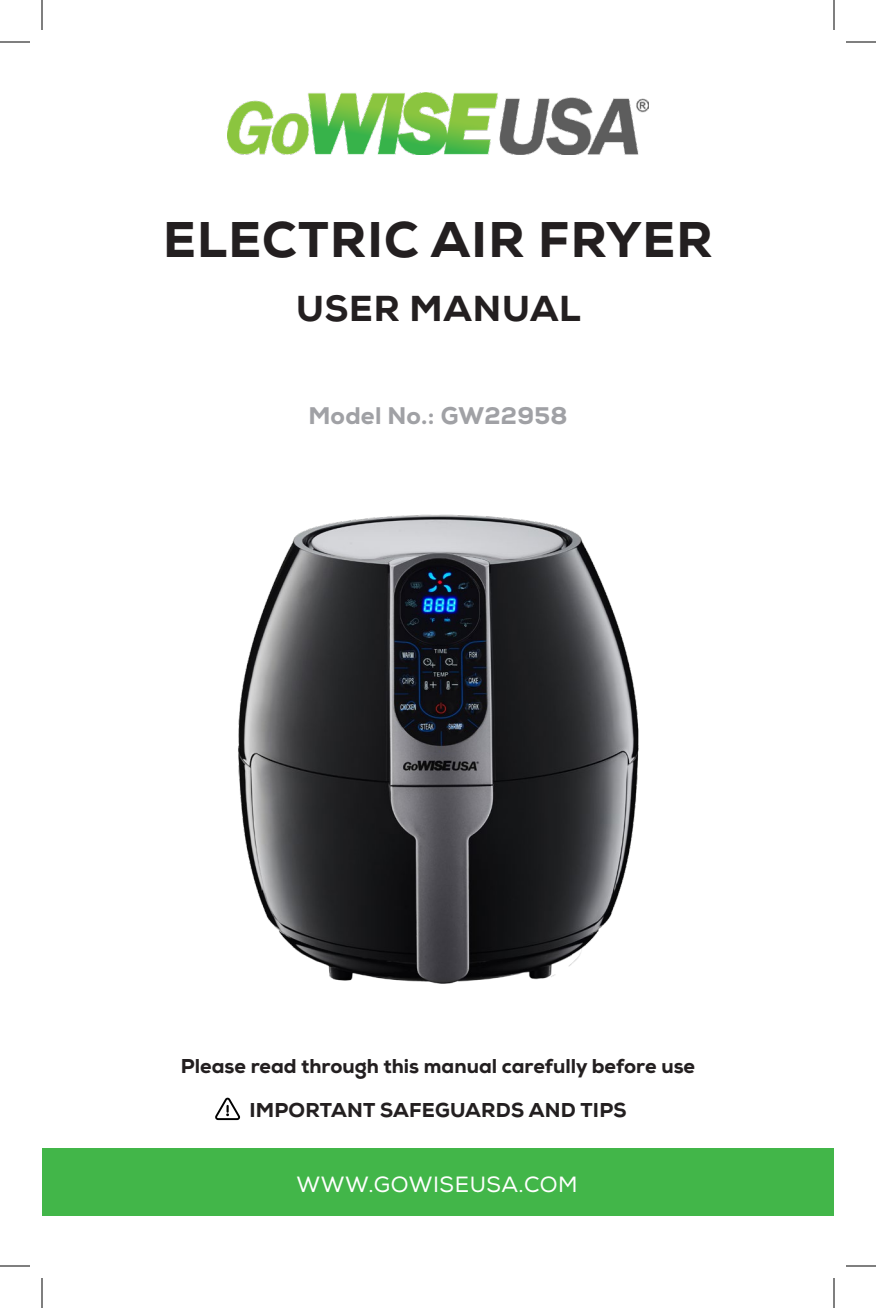
<style>
.page{position:relative;width:876px;height:1308px;background:#fff}
.page>*{position:absolute;margin:0;border:0;box-sizing:border-box;transform-origin:0 0}
.t1{font:800 50px "Nexa";letter-spacing:.025em;color:#231f20}
.t2{font:800 36px "Nexa";letter-spacing:.025em;color:#231f20}
.t3{font:800 24px "Nexa";letter-spacing:.01em;color:#a0a1a5}
.t4{font:22px "Nexa";letter-spacing:.025em;color:#fff}
.t5{font:800 20px "Nexa";color:#231f20}
</style>
<div class="page">
<div style="left:42px;top:1148px;width:792px;height:68px;background:#42b649"></div>
<svg style="left:215px;top:1098px;width:25px;height:22px"></svg>
<img style="left:228px;top:92px;width:420px;height:62px">
<img style="left:238px;top:514px;width:401px;height:470px">
<hr style="left:0;top:42px;width:30px;height:1px;background:#000">
<hr style="left:846px;top:42px;width:30px;height:1px;background:#000">
<hr style="left:0;top:1266px;width:30px;height:1px;background:#000">
<hr style="left:846px;top:1266px;width:30px;height:1px;background:#000">
<hr style="left:42px;top:0;width:1px;height:30px;background:#000">
<hr style="left:42px;top:1278px;width:1px;height:30px;background:#000">
<hr style="left:834px;top:0;width:1px;height:30px;background:#000">
<hr style="left:834px;top:1278px;width:1px;height:30px;background:#000">
<p class="t1" style="left:163px;top:208px;width:551px">ELECTRIC AIR FRYER</p>
<p class="t2" style="left:296px;top:286px;width:286px">USER MANUAL</p>
<p class="t3" style="left:309px;top:401px;width:260px">Model No.: GW22958</p>
<p class="t5" style="left:181px;top:1054px;width:516px">Please read through this manual carefully before use</p>
<p class="t5" style="left:249px;top:1098px;width:379px">IMPORTANT SAFEGUARDS AND TIPS</p>
<p class="t4" style="left:297px;top:1171px;width:283px">WWW.GOWISEUSA.COM</p>
</div>
